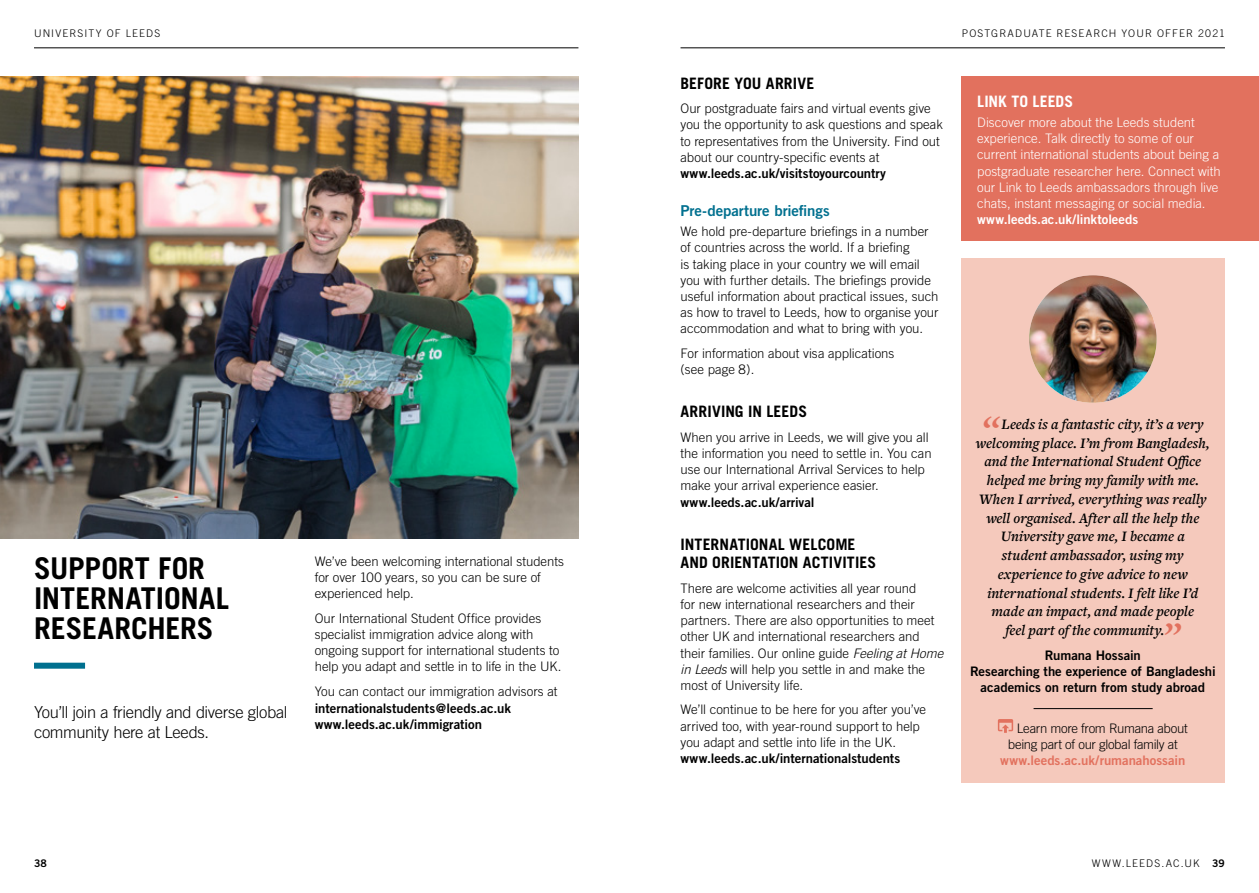
<style>
.page{position:relative;width:1259px;height:893px;background:#fff}
.page>*{position:absolute;margin:0;border:0;box-sizing:border-box;transform-origin:0 0}
.t1{font:italic 600 39px "Freight Text Pro";color:#e2715e}
.Heading_1{font:700 30px/30px "Trade Gothic";letter-spacing:-.005em;color:#000}
.Intro_copy__large{font:300 16.5px/19.5px "Trade Gothic";letter-spacing:-.02em;color:#000}
.Heading_2{font:700 15.75px/18px "Trade Gothic";letter-spacing:.01em;color:#000}
.Pull_Out_and_CTA__sm{font:700 15.75px "Trade Gothic";letter-spacing:.005em;color:#fff}
.t2{font:italic 600 15px "Freight Text Pro";color:#000}
.Heading_4{font:15px "Trade Gothic Bold Two";letter-spacing:-.005em;color:#00708f}
.Body_Copy{font:300 13.2px/16.2px "Trade Gothic";color:#000}
.Body_Copy-2{font:300 13.2px/16.2px "Trade Gothic";color:#fff}
.Body_Copy-3{font:13.2px/16.5px "Trade Gothic Bold Two";letter-spacing:-.005em;color:#000}
.Video_CTA{font:13.2px/16.2px "Trade Gothic Bold Two";color:#000;text-align:center}
.Video_CTA-2{font:300 13.2px "Trade Gothic";letter-spacing:-.02em;color:#000}
.Video_CTA-3{font:13.2px "Trade Gothic Bold Two";color:#e2715e}
.t3{font:300 10.5px "Trade Gothic";letter-spacing:.11em;color:#000}
.t4{font:10.5px "Trade Gothic Bold Two";color:#000}
.s1{font-family:"Trade Gothic";font-weight:300}
.s2{font-family:"Trade Gothic Bold Two";font-weight:400}
.s3{font-family:"Trade Gothic LT Std";font-style:italic}
</style>
<div class="page">
<hr style="left:34px;top:48px;width:544px;height:1px;background:#000">
<hr style="left:680px;top:48px;width:545px;height:1px;background:#000">
<img style="left:0;top:77px;width:578px;height:461px">
<div style="left:34px;top:663px;width:51px;height:6px;background:#00708f"></div>
<div style="left:961px;top:258px;width:264px;height:525px;background:#f5c9bc"></div>
<svg style="left:998px;top:719px;width:15px;height:14px"></svg>
<hr style="left:1033px;top:708px;width:119px;height:1px;background:#000">
<img style="left:1029px;top:275px;width:127px;height:128px;border-radius:64px">
<div style="left:961px;top:77px;width:298px;height:164px;background:#e2715e"></div>
<p class="t3" style="left:34px;top:27px;width:128px">UNIVERSITY OF LEEDS</p>
<p class="t3" style="left:961px;top:27px;width:265px">POSTGRADUATE RESEARCH YOUR OFFER 2021</p>
<h1 class="Heading_1" style="left:34px;top:552px;width:197px">SUPPORT FOR<br>INTERNATIONAL<br>RESEARCHERS</h1>
<p class="Intro_copy__large" style="left:34px;top:702px;width:255px">You’ll join a friendly and diverse global community here at Leeds.</p>
<p class="Body_Copy" style="left:315px;top:553px;width:251px">We’ve been welcoming international students for over 100 years, so you can be sure of experienced help.</p>
<p class="Body_Copy" style="left:315px;top:610px;width:248px">Our International Student Office provides specialist immigration advice along with ongoing support for international students to help you adapt and settle in to life in the UK.</p>
<p class="Body_Copy-3" style="left:315px;top:683px;width:244px"><span class="s1">You can contact our immigration advisors at </span>internationalstudents@leeds.ac.uk www.leeds.ac.uk/immigration</p>
<h2 class="Heading_2" style="left:680px;top:74px;width:135px">BEFORE YOU ARRIVE</h2>
<p class="Body_Copy" style="left:680px;top:100px;width:264px">Our postgraduate fairs and virtual events give you the opportunity to ask questions and speak to representatives from the University. Find out about our country-specific events at <span class="s2">www.leeds.ac.uk/visitstoyourcountry</span></p>
<h3 class="Heading_4" style="left:680px;top:201px;width:151px">Pre-departure briefings</h3>
<p class="Body_Copy" style="left:680px;top:223px;width:259px">We hold pre-departure briefings in a number of countries across the world. If a briefing<br>is taking place in your country we will email you with further details. The briefings provide useful information about practical issues, such as how to travel to Leeds, how to organise your accommodation and what to bring with you.</p>
<p class="Body_Copy" style="left:680px;top:345px;width:215px">For information about visa applications (see page 8).</p>
<h2 class="Heading_2" style="left:680px;top:403px;width:128px">ARRIVING IN LEEDS</h2>
<p class="Body_Copy" style="left:680px;top:429px;width:253px">When you arrive in Leeds, we will give you all the information you need to settle in. You can use our International Arrival Services to help make your arrival experience easier. <span class="s2">www.leeds.ac.uk/arrival</span></p>
<h2 class="Heading_2" style="left:680px;top:536px;width:197px">INTERNATIONAL WELCOME<br>AND ORIENTATION ACTIVITIES</h2>
<p class="Body_Copy" style="left:680px;top:580px;width:264px">There are welcome activities all year round<br>for new international researchers and their partners. There are also opportunities to meet other UK and international researchers and their families. Our online guide <span class="s3">Feeling at Home in Leeds</span> will help you settle in and make the most of University life.</p>
<p class="Body_Copy" style="left:680px;top:701px;width:247px">We’ll continue to be here for you after you’ve arrived too, with year-round support to help you adapt and settle into life in the UK. <span class="s2">www.leeds.ac.uk/internationalstudents</span></p>
<p class="Pull_Out_and_CTA__sm" style="left:977px;top:91px;width:98px">LINK TO LEEDS</p>
<p class="Body_Copy-2" style="left:977px;top:114px;width:245px">Discover more about the Leeds student experience. Talk directly to some of our current international students about being a postgraduate researcher here. Connect with our Link to Leeds ambassadors through live chats, instant messaging or social media. <span class="s2">www.leeds.ac.uk/linktoleeds</span></p>
<p class="t1" style="left:982px;top:404px;width:19px">“</p>
<p class="t2" style="left:1001px;top:414px;width:204px">Leeds is a fantastic city, it’s a very</p>
<p class="t2" style="left:976px;top:433px;width:235px">welcoming place. I’m from Bangladesh,</p>
<p class="t2" style="left:984px;top:452px;width:218px">and the International Student Office</p>
<p class="t2" style="left:987px;top:470px;width:213px">helped me bring my family with me.</p>
<p class="t2" style="left:979px;top:489px;width:229px">When I arrived, everything was really</p>
<p class="t2" style="left:986px;top:508px;width:214px">well organised. After all the help the</p>
<p class="t2" style="left:1001px;top:527px;width:185px">University gave me, I became a</p>
<p class="t2" style="left:1002px;top:545px;width:183px">student ambassador, using my</p>
<p class="t2" style="left:997px;top:564px;width:192px">experience to give advice to new</p>
<p class="t2" style="left:987px;top:583px;width:212px">international students. I felt like I’d</p>
<p class="t2" style="left:991px;top:602px;width:204px">made an impact, and made people</p>
<p class="t2" style="left:1005px;top:620px;width:160px">feel part of the community.</p>
<p class="t1" style="left:1163px;top:610px;width:19px">”</p>
<p class="Video_CTA" style="left:970px;top:647px;width:247px">Rumana Hossain<br>Researching the experience of Bangladeshi academics on return from study abroad</p>
<p class="Video_CTA-2" style="left:1016px;top:720px;width:172px">Learn more from Rumana about</p>
<p class="Video_CTA-2" style="left:1008px;top:736px;width:171px">being part of our global family at</p>
<p class="Video_CTA-3" style="left:1000px;top:752px;width:187px">www.leeds.ac.uk/rumanahossain</p>
<p class="t4" style="left:34px;top:857px;width:14px">38</p>
<p class="t3" style="left:1091px;top:857px;width:135px">WWW.LEEDS.AC.UK <span class="s2">39</span></p>
</div>
